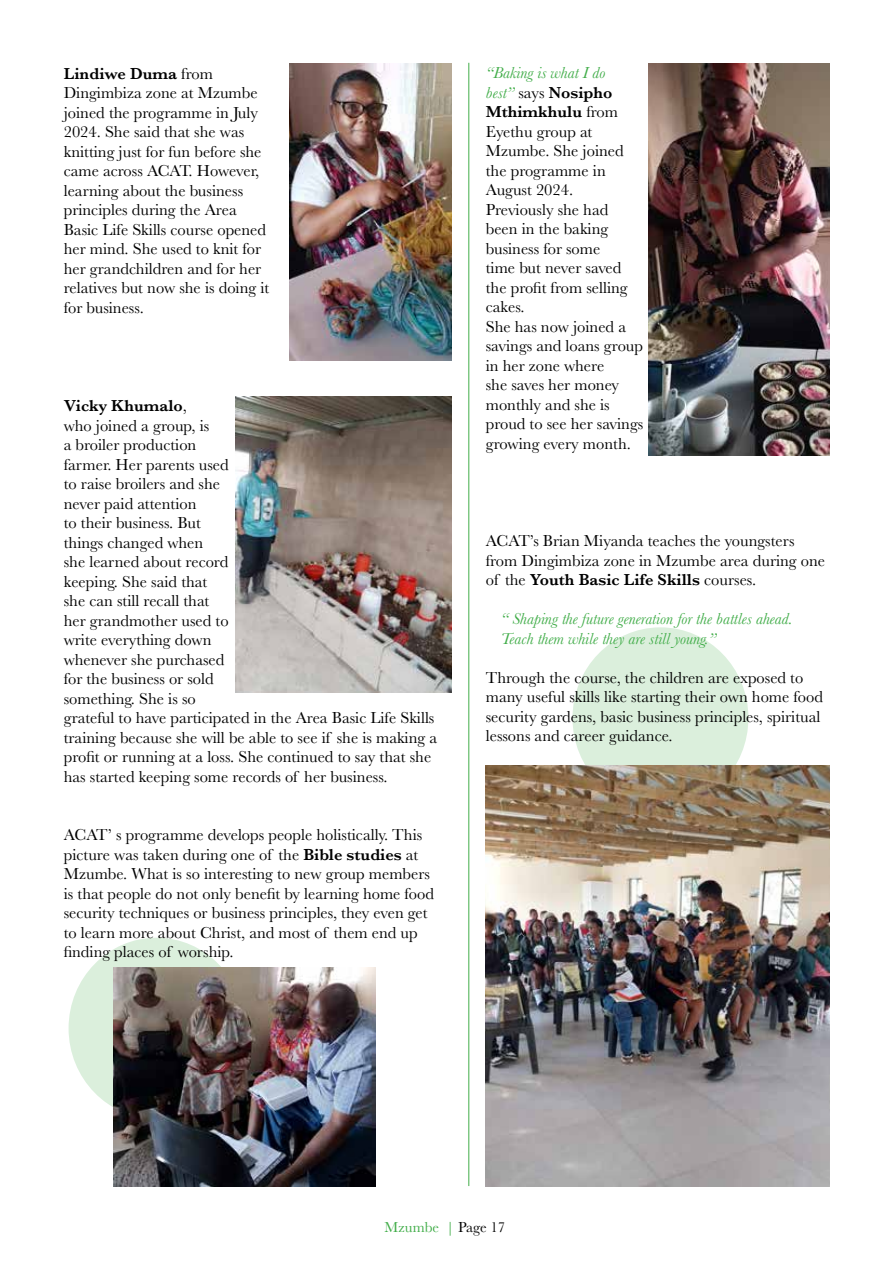
<style>
.page{position:relative;width:893px;height:1263px;background:#fff}
.page>*{position:absolute;margin:0;border:0;box-sizing:border-box;transform-origin:0 0}
.t1{font:16.5px/19.5px "Baskerville";color:#000}
.t2{font:italic 16.5px/19.5px "Baskerville";color:#41ad49}
.t3{font:15px "Baskerville";color:#41ad49}
.s1{font-weight:600}
.s2{font-style:italic;color:#41ad49}
.s3{color:#000}
</style>
<div class="page">
<img style="left:290px;top:64px;width:162px;height:296px">
<img style="left:236px;top:396px;width:216px;height:296px">
<img style="left:648px;top:64px;width:181px;height:391px">
<hr style="left:469px;top:63px;width:1px;height:1123px;background:#41ad49">
<div style="left:572px;top:627px;width:176px;height:182px;background:#dbefdc;border-radius:50%"></div>
<img style="left:485px;top:765px;width:344px;height:421px">
<div style="left:69px;top:938px;width:175px;height:181px;background:#dbefdc;border-radius:50%"></div>
<img style="left:113px;top:968px;width:263px;height:218px">
<p class="t1" style="left:64px;top:64px;width:207px"><span class="s1">Lindiwe Duma</span> from<br>Dingimbiza zone at Mzumbe joined the programme in July<br>2024. She said that she was knitting just for fun before she came across ACAT. However, learning about the business principles during the Area<br>Basic Life Skills course opened her mind. She used to knit for her grandchildren and for her relatives but now she is doing it for business.</p>
<p class="t1" style="left:486px;top:63px;width:159px"><span class="s2">“Baking is what I do<br>best”</span> says <span class="s1">Nosipho<br>Mthimkhulu</span> from<br>Eyethu group at<br>Mzumbe. She joined the programme in<br>August 2024.<br>Previously she had been in the baking business for some<br>time but never saved the profit from selling cakes.<br>She has now joined a savings and loans group in her zone where<br>she saves her money monthly and she is proud to see her savings growing every month.</p>
<p class="t1" style="left:64px;top:396px;width:375px"><span class="s1">Vicky Khumalo</span>,<br>who joined a group, is<br>a broiler production<br>farmer. Her parents used<br>to raise broilers and she<br>never paid attention<br>to their business. But<br>things changed when<br>she learned about record<br>keeping. She said that<br>she can still recall that<br>her grandmother used to<br>write everything down<br>whenever she purchased<br>for the business or sold<br>something. She is so<br>grateful to have participated in the Area Basic Life Skills training because she will be able to see if she is making a profit or running at a loss. She continued to say that she has started keeping some records of her business.</p>
<p class="t1" style="left:486px;top:532px;width:341px">ACAT’s Brian Miyanda teaches the youngsters from Dingimbiza zone in Mzumbe area during one of the <span class="s1">Youth Basic Life Skills</span> courses.</p>
<p class="t2" style="left:501px;top:609px;width:293px">“ Shaping the future generation for the battles ahead.<br>Teach them while they are still young.”</p>
<p class="t1" style="left:486px;top:668px;width:339px">Through the course, the children are exposed to many useful skills like starting their own home food security gardens, basic business principles, spiritual lessons and career guidance.</p>
<p class="t1" style="left:64px;top:825px;width:372px">ACAT’ s programme develops people holistically. This picture was taken during one of the <span class="s1">Bible studies</span> at Mzumbe. What is so interesting to new group members is that people do not only benefit by learning home food security techniques or business principles, they even get to learn more about Christ, and most of them end up finding places of worship.</p>
<p class="t3" style="left:385px;top:1218px;width:122px">Mzumbe | <span class="s3">Page 17</span></p>
</div>
